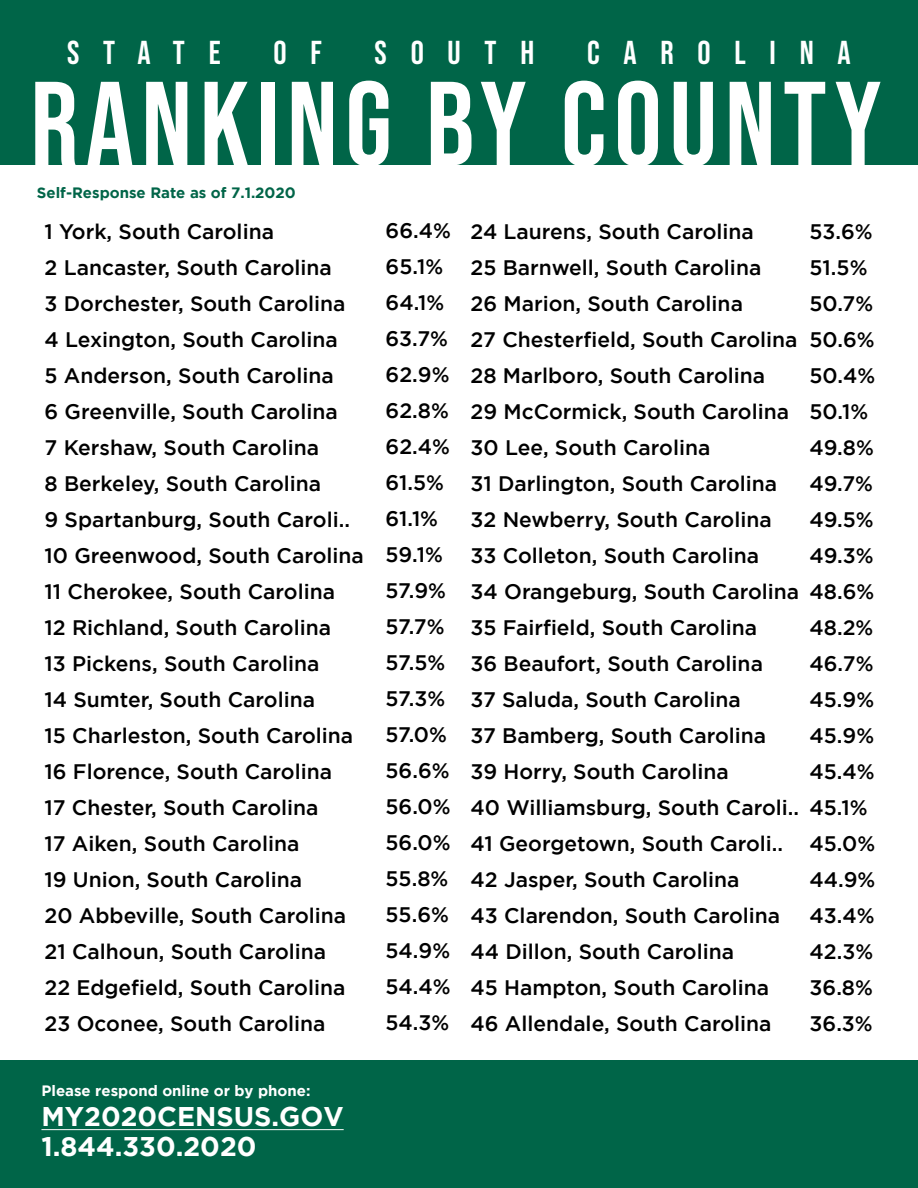
<style>
.page{position:relative;width:918px;height:1188px;background:#fff}
.page>*{position:absolute;margin:0;border:0;box-sizing:border-box;transform-origin:0 0}
.t1{font:119.4px "Bebas Neue";letter-spacing:.06em;color:#fff}
.t2{font:33px "Bebas Neue";letter-spacing:.72em;color:#fff}
.t3{font:700 27px/30px "Gotham";color:#fff}
.t4{font:500 21px/36px "Gotham";color:#000}
.t5{font:700 15px "Gotham";color:#fff}
.t6{font:700 15px "Gotham";color:#006548}
</style>
<div class="page">
<div style="left:0;top:1061px;width:918px;height:127px;background:#006548"></div>
<div style="left:0;top:0;width:918px;height:164px;background:#006548"></div>
<hr style="left:41px;top:1129px;width:303px;height:1px;background:#fff">
<h2 class="t2" style="left:67px;top:34px;width:155px">STATE</h2>
<h2 class="t2" style="left:274px;top:34px;width:50px">O F</h2>
<h2 class="t2" style="left:375px;top:34px;width:161px">SOUTH</h2>
<h2 class="t2" style="left:587px;top:34px;width:265px">CAROLINA</h2>
<h1 class="t1" style="left:30px;top:57px;width:853px">RANKING BY COUNTY</h1>
<p class="t6" style="left:37px;top:184px;width:260px">Self-Response Rate as of 7.1.2020</p>
<p class="t4" style="left:45px;top:213px;width:321px">1 York, South Carolina<br>2 Lancaster, South Carolina<br>3 Dorchester, South Carolina<br>4 Lexington, South Carolina<br>5 Anderson, South Carolina<br>6 Greenville, South Carolina<br>7 Kershaw, South Carolina<br>8 Berkeley, South Carolina<br>9 Spartanburg, South Caroli..<br>10 Greenwood, South Carolina<br>11 Cherokee, South Carolina<br>12 Richland, South Carolina<br>13 Pickens, South Carolina<br>14 Sumter, South Carolina<br>15 Charleston, South Carolina<br>16 Florence, South Carolina<br>17 Chester, South Carolina<br>17 Aiken, South Carolina<br>19 Union, South Carolina<br>20 Abbeville, South Carolina<br>21 Calhoun, South Carolina<br>22 Edgefield, South Carolina<br>23 Oconee, South Carolina</p>
<p class="t4" style="left:471px;top:213px;width:330px">24 Laurens, South Carolina<br>25 Barnwell, South Carolina<br>26 Marion, South Carolina<br>27 Chesterfield, South Carolina<br>28 Marlboro, South Carolina<br>29 McCormick, South Carolina<br>30 Lee, South Carolina<br>31 Darlington, South Carolina<br>32 Newberry, South Carolina<br>33 Colleton, South Carolina<br>34 Orangeburg, South Carolina<br>35 Fairfield, South Carolina<br>36 Beaufort, South Carolina<br>37 Saluda, South Carolina<br>37 Bamberg, South Carolina<br>39 Horry, South Carolina<br>40 Williamsburg, South Caroli..<br>41 Georgetown, South Caroli..<br>42 Jasper, South Carolina<br>43 Clarendon, South Carolina<br>44 Dillon, South Carolina<br>45 Hampton, South Carolina<br>46 Allendale, South Carolina</p>
<p class="t4" style="left:386px;top:212px;width:67px">66.4%<br>65.1%<br>64.1%<br>63.7%<br>62.9%<br>62.8%<br>62.4%<br>61.5%<br>61.1%<br>59.1%<br>57.9%<br>57.7%<br>57.5%<br>57.3%<br>57.0%<br>56.6%<br>56.0%<br>56.0%<br>55.8%<br>55.6%<br>54.9%<br>54.4%<br>54.3%</p>
<p class="t4" style="left:810px;top:213px;width:67px">53.6%<br>51.5%<br>50.7%<br>50.6%<br>50.4%<br>50.1%<br>49.8%<br>49.7%<br>49.5%<br>49.3%<br>48.6%<br>48.2%<br>46.7%<br>45.9%<br>45.9%<br>45.4%<br>45.1%<br>45.0%<br>44.9%<br>43.4%<br>42.3%<br>36.8%<br>36.3%</p>
<p class="t5" style="left:41px;top:1082px;width:271px">Please respond online or by phone:</p>
<p class="t3" style="left:41px;top:1101px;width:304px">MY2020CENSUS.GOV<br>1.844.330.2020</p>
</div>
